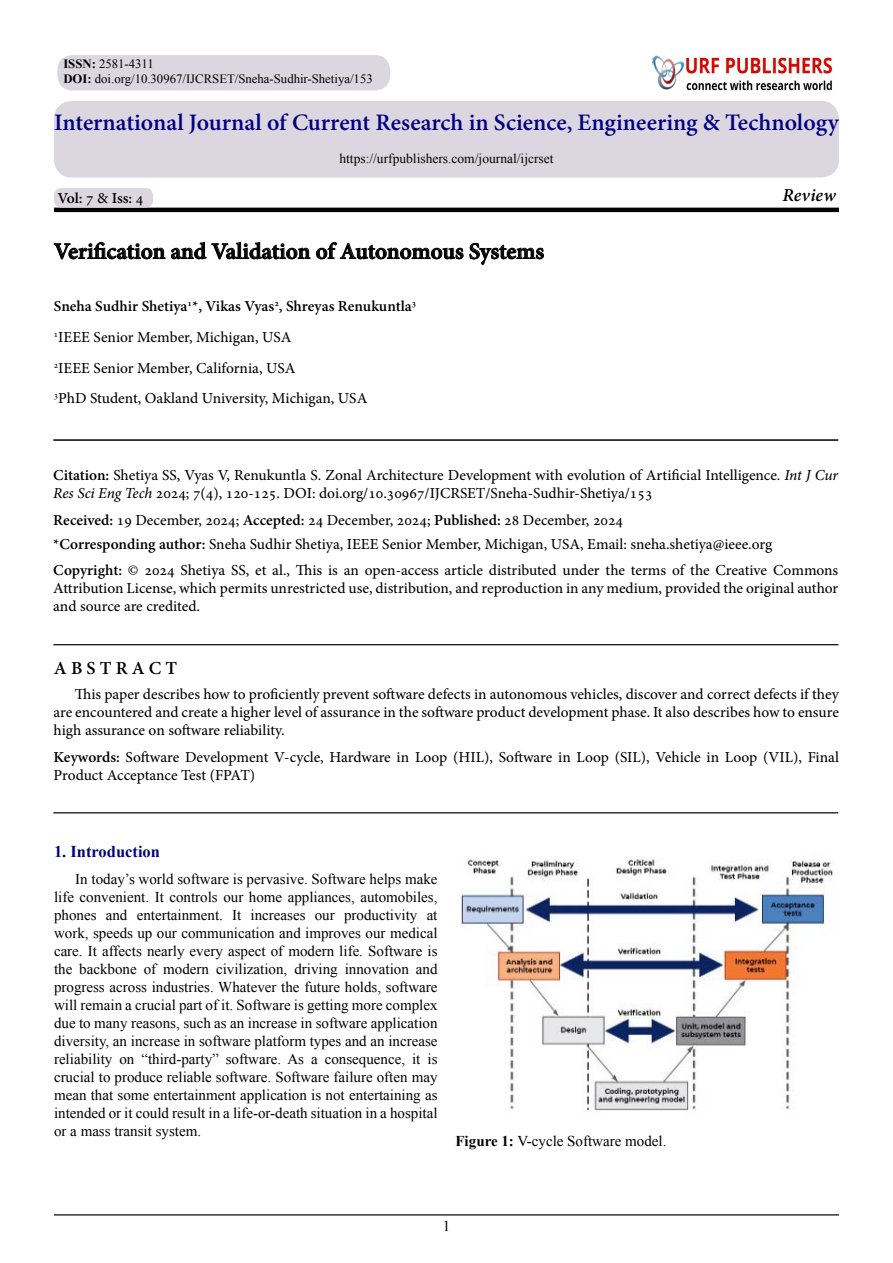
<style>
.page{position:relative;width:893px;height:1263px;background:#fff}
.page>*{position:absolute;margin:0;border:0;box-sizing:border-box;transform-origin:0 0}
.t1{font:700 23.25px "Adobe Hebrew";color:#000080}
.t2{font:700 22.5px "Adobe Hebrew";letter-spacing:-.005em;color:#000}
.t3{font:700 18px "Adobe Hebrew";letter-spacing:.23em;color:#000}
.t4{font:italic 700 18px "Adobe Hebrew";letter-spacing:.01em;color:#000}
.t5{font:700 16.5px "Times New Roman";color:#030381}
.t6{font:15px/18px "Adobe Hebrew";color:#000}
.t7{font:15px/18px "Times New Roman";color:#000;text-align:right}
.t8{font:700 15px "Adobe Hebrew";color:#000}
.t9{font:13.5px "Times New Roman";color:#000}
.t10{font:12.75px/15.3px "Times New Roman";color:#000}
.t11{font:700 8.7px "Adobe Hebrew";color:#000}
.t12{font:8.7px "Adobe Hebrew";color:#000}
.s1{font-weight:700}
.s2{font-weight:400}
.s3{font-style:italic}
</style>
<div class="page">
<hr style="left:54px;top:208px;width:785px;height:4px;background:#000">
<svg style="left:54px;top:242px;width:490px;height:23px"></svg>
<hr style="left:53px;top:439px;width:785px;height:2px;background:#000">
<hr style="left:53px;top:644px;width:785px;height:1px;background:#000">
<hr style="left:54px;top:1214px;width:785px;height:1px;background:#000">
<div style="left:54px;top:188px;width:99px;height:20px;background:#dcd6e0;border-radius:8px"></div>
<div style="left:54px;top:101px;width:785px;height:77px;background:#dcd6e0;border-radius:18px"></div>
<img style="left:697px;top:57px;width:136px;height:33px">
<div style="left:641px;top:44px;width:56px;height:46px;background:#000;opacity:.5"></div>
<div style="left:642px;top:46px;width:50px;height:44px;background:#fff"></div>
<div style="left:651px;top:55px;width:44px;height:35px;background:#000;opacity:.75"></div>
<div style="left:57px;top:55px;width:333px;height:35px;background:#dcd6e0;border-radius:15px"></div>
<img style="left:461px;top:859px;width:372px;height:252px">
<hr style="left:53px;top:812px;width:785px;height:1px;background:#000">
<p class="t10" style="left:63px;top:56px;width:311px"><span class="s1">ISSN:</span> 2581-4311<br><span class="s1">DOI:</span> doi.org/10.30967/IJCRSET/Sneha-Sudhir-Shetiya/153</p>
<h1 class="t1" style="left:54px;top:108px;width:786px">International Journal of Current Research in Science, Engineering &amp; Technology</h1>
<p class="t8" style="left:57px;top:189px;width:87px">Vol <span class="s2">7</span>: <span class="s2">&amp;</span> Iss <span class="s2">4</span>:</p>
<p class="t9" style="left:339px;top:149px;width:216px">https://urfpublishers.com/journal/ijcrset</p>
<h2 class="t2" style="left:54px;top:238px;width:492px">Verification and Validation of Autonomous Systems</h2>
<p class="t11" style="left:188px;top:298px;width:6px">1</p>
<p class="t8" style="left:54px;top:297px;width:360px">Sneha Sudhir Shetiya ,* Vikas Vyas , Shreyas Renukuntla</p>
<p class="t11" style="left:274px;top:298px;width:6px">2</p>
<p class="t11" style="left:412px;top:298px;width:6px">3</p>
<p class="t12" style="left:54px;top:329px;width:6px">1</p>
<p class="t6" style="left:58px;top:328px;width:235px">IEEE Senior Member, Michigan, USA</p>
<p class="t12" style="left:54px;top:360px;width:6px">2</p>
<p class="t6" style="left:58px;top:359px;width:239px">IEEE Senior Member, California, USA</p>
<p class="t12" style="left:54px;top:390px;width:6px">3</p>
<p class="t6" style="left:58px;top:390px;width:311px">PhD Student, Oakland University, Michigan, USA</p>
<p class="t4" style="left:782px;top:184px;width:55px">Review</p>
<p class="t6" style="left:53px;top:466px;width:786px"><span class="s1">Citation:</span> Shetiya SS, Vyas ,V Renukuntla .S Zonal Architecture Development with evolution of Artificial Intelligence. <span class="s3">Int J Cur<br>Res Sci Eng Tech</span> 2024 , )4(7; 120-125. DOI: doi.org/10.30967/IJCRSET/Sneha-Sudhir-Shetiya/153</p>
<p class="t6" style="left:53px;top:508px;width:721px;line-height:24.3px"><span class="s1">Received:</span> 19 December, 2024; <span class="s1">Accepted:</span> 24 December, 2024; <span class="s1">Published:</span> 28 December, 2024<br><span class="s1">*Corresponding author:</span> Sneha Sudhir Shetiya, IEEE Senior Member, Michigan, USA, Email: sneha.shetiya@ieee.org</p>
<p class="t6" style="left:53px;top:562px;width:787px;text-align:justify"><span class="s1">Copyright:</span> © 2024 Shetiya SS, et al., This is an open-access article distributed under the terms of the Creative Commons Attribution License, which permits unrestricted use, distribution, and reproduction in any medium, provided the original author and source are credited.</p>
<p class="t3" style="left:54px;top:657px;width:125px">AB TS RACT</p>
<p class="t6" style="left:54px;top:686px;width:787px;text-align:justify;text-indent:21px">This paper describes how to proficiently prevent software defects in autonomous vehicles, discover and correct defects if they are encountered and create a higher level of assurance in the software product development phase It. also describes how to ensure high assurance on software reliability.</p>
<p class="t6" style="left:54px;top:748px;width:787px"><span class="s1">Keywords:</span> Software Development V-cycle, Hardware in Loop (HIL ,) Software in Loop (SIL ,) Vehicle in Loop (VIL ,) Final<br>Product Acceptance Test (FPAT(</p>
<p class="t5" style="left:54px;top:840px;width:108px">1. Introduction</p>
<p class="t7" style="left:54px;top:870px;width:385px">In today s’ world software is pervasive. Software helps make life convenient. It controls our home appliances, automobiles, at</p>
<p class="t7" style="left:54px;top:906px;width:44px">phones</p>
<p class="t7" style="left:54px;top:924px;width:385px">work, speeds up our communication and improves our medical</p>
<p class="t7" style="left:54px;top:942px;width:385px">care. It affects nearly every aspect of modern life. Software is</p>
<p class="t7" style="left:416px;top:960px;width:23px">and</p>
<p class="t7" style="left:106px;top:906px;width:23px">and</p>
<p class="t7" style="left:137px;top:906px;width:88px">entertainment.</p>
<p class="t7" style="left:251px;top:906px;width:56px">increases</p>
<p class="t7" style="left:344px;top:906px;width:75px">productivity</p>
<p class="t7" style="left:232px;top:906px;width:11px">It</p>
<p class="t7" style="left:315px;top:906px;width:21px">our</p>
<p class="t7" style="left:54px;top:960px;width:20px">the</p>
<p class="t7" style="left:54px;top:978px;width:385px">progress across industries. Whatever the future holds, software</p>
<p class="t7" style="left:54px;top:996px;width:385px">will remain a crucial part of .i t Software is getting more complex</p>
<p class="t7" style="left:54px;top:1014px;width:385px">due to many reasons, such as an increase in software application</p>
<p class="t7" style="left:54px;top:1032px;width:385px">diversity, an increase in software platform types and an increase</p>
<p class="t7" style="left:427px;top:1050px;width:12px">is</p>
<p class="t7" style="left:79px;top:960px;width:59px">backbone</p>
<p class="t7" style="left:163px;top:960px;width:47px">modern</p>
<p class="t7" style="left:216px;top:960px;width:73px">civilization,</p>
<p class="t7" style="left:294px;top:960px;width:45px">driving</p>
<p class="t7" style="left:345px;top:960px;width:66px">innovation</p>
<p class="t7" style="left:144px;top:960px;width:14px">of</p>
<p class="t7" style="left:54px;top:1050px;width:385px;text-align:left">reliability<br>crucial to produce reliable software. Software failure often may mean that some entertainment application is not entertaining as intended or it could result in a life-or-death situation in a hospital</p>
<p class="t7" style="left:141px;top:1050px;width:79px">“third-party”</p>
<p class="t7" style="left:412px;top:1050px;width:10px">it</p>
<p class="t7" style="left:226px;top:1050px;width:80px">software. As</p>
<p class="t7" style="left:325px;top:1050px;width:82px">consequence,</p>
<p class="t7" style="left:119px;top:1050px;width:16px">on</p>
<p class="t7" style="left:311px;top:1050px;width:8px">a</p>
<p class="t7" style="left:54px;top:1122px;width:149px">or a mass transit system.</p>
<p class="t7" style="left:455px;top:1131px;width:212px"><span class="s1">Figure 1:</span> V-cycle Software model.</p>
<p class="t7" style="left:443px;top:1217px;width:9px">1</p>
</div>
